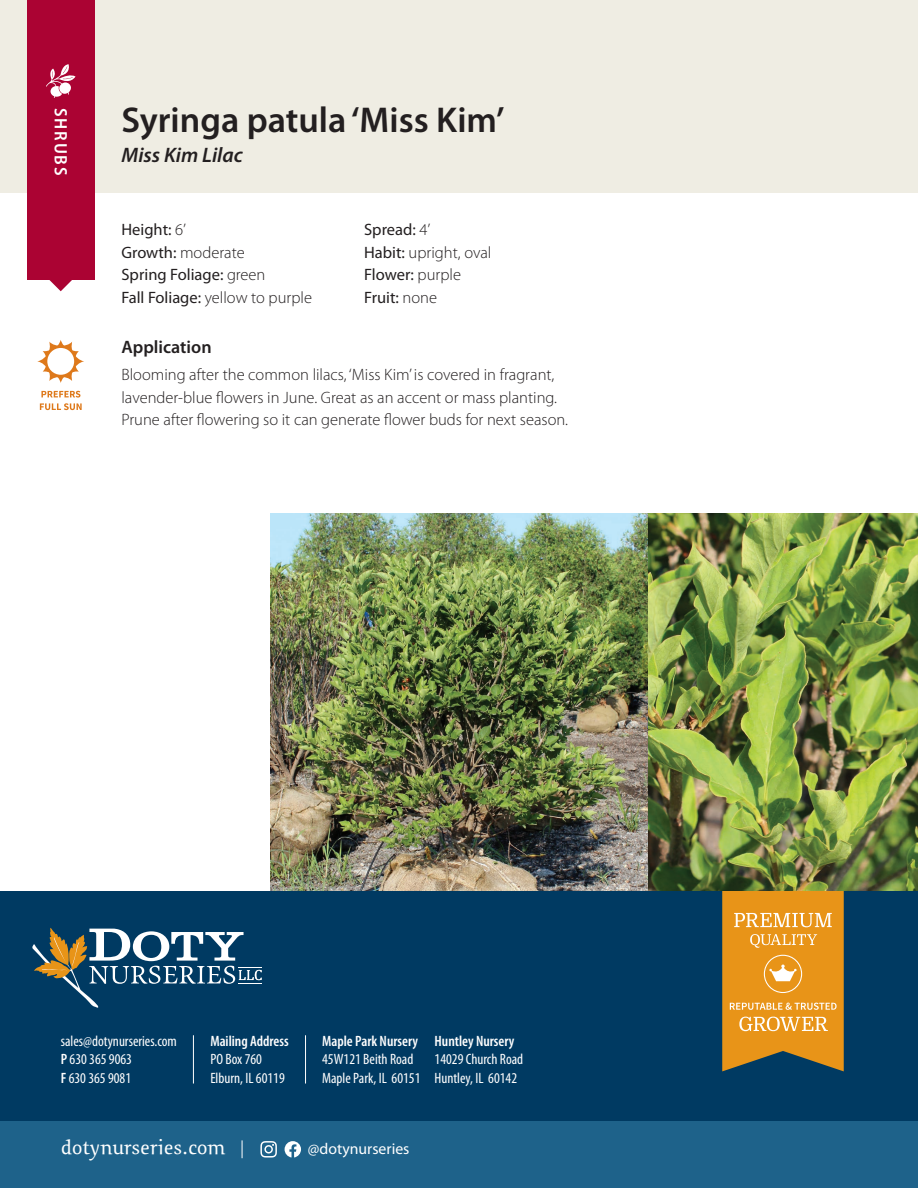
<style>
.page{position:relative;width:918px;height:1188px;background:#fff}
.page>*{position:absolute;margin:0;border:0;box-sizing:border-box;transform-origin:0 0}
.Plant_Title{font:600 36px "Myriad Pro";color:#231f20}
.t1{font:21px "Sovereign";color:#fff}
.Plant_botanical_name{font:italic 600 21px "Myriad Pro";color:#231f20}
.Application{font:600 18px "Myriad Pro";color:#231f20}
.t2{font:600 semi-condensed 18px "Myriad Pro";letter-spacing:.095em;color:#fff}
.Plant_specs-light{font:300 16.5px/22.5px "Myriad Pro";color:#231f20}
.Plant_specs-light-2{font:16.5px "Myriad Pro";color:#231f20}
.t3{font:15.75px "Myriad Pro";color:#fff}
.t4{font:condensed 15px/18.5px "Myriad Pro";color:#fff}
.t5{font:600 condensed 15px "Myriad Pro";color:#fff}
.s1{font-weight:300}
.s2{font-weight:400}
.s3{font-weight:600}
</style>
<div class="page">
<div style="left:0;top:0;width:918px;height:193px;background:#efede3"></div>
<svg style="left:49px;top:280px;width:23px;height:11px"></svg>
<div style="left:27px;top:0;width:67px;height:280px;background:#ab0333"></div>
<svg style="left:46px;top:64px;width:30px;height:34px"></svg>
<div style="left:0;top:891px;width:918px;height:243px;background:#003a62"></div>
<svg style="left:722px;top:891px;width:122px;height:180px;background:#dc972f"></svg>
<svg style="left:32px;top:928px;width:230px;height:80px"></svg>
<hr style="left:193px;top:1035px;width:1px;height:49px;background:#fff">
<hr style="left:305px;top:1035px;width:1px;height:49px;background:#fff">
<div style="left:0;top:1121px;width:918px;height:67px;background:#1e628a"></div>
<svg style="left:260px;top:1141px;width:17px;height:17px"></svg>
<svg style="left:285px;top:1141px;width:16px;height:16px"></svg>
<svg style="left:242px;top:1140px;width:1px;height:18px"></svg>
<svg style="left:40px;top:391px;width:42px;height:19px"></svg>
<svg style="left:37px;top:340px;width:47px;height:43px"></svg>
<img style="left:270px;top:513px;width:378px;height:378px">
<img style="left:648px;top:513px;width:270px;height:378px">
<p class="t2" style="left:71px;top:108px;width:69px;rotate:90deg">SHRUBS</p>
<p class="Plant_Title" style="left:122px;top:100px;width:385px">Syringa patula ‘Miss Kim’</p>
<p class="Plant_botanical_name" style="left:122px;top:144px;width:123px">Miss Kim Lilac</p>
<p class="Plant_specs-light-2" style="left:122px;top:221px;width:66px">Height: <span class="s1">6’</span></p>
<p class="Plant_specs-light" style="left:122px;top:241px;width:125px"><span class="s2">Growth:</span> moderate</p>
<p class="Plant_specs-light-2" style="left:122px;top:266px;width:145px">Spring Foliage: <span class="s1">green</span></p>
<p class="Plant_specs-light" style="left:122px;top:286px;width:192px"><span class="s2">Fall Foliage:</span> yellow to purple</p>
<p class="Plant_specs-light-2" style="left:364px;top:221px;width:68px">Spread: <span class="s1">4’</span></p>
<p class="Plant_specs-light" style="left:364px;top:241px;width:129px"><span class="s2">Habit:</span> upright, oval</p>
<p class="Plant_specs-light-2" style="left:364px;top:266px;width:98px">Flower: <span class="s1">purple</span></p>
<p class="Plant_specs-light-2" style="left:364px;top:288px;width:74px">Fruit: <span class="s1">none</span></p>
<p class="Application" style="left:122px;top:337px;width:92px">Application</p>
<p class="Plant_specs-light" style="left:122px;top:364px;width:448px">Blooming after the common lilacs, ‘Miss Kim’ is covered in fragrant, lavender-blue flowers in June. Great as an accent or mass planting.<br>Prune after flowering so it can generate flower buds for next season.</p>
<p class="t4" style="left:61px;top:1032px;width:118px">sales@dotynurseries.com<br><span class="s3">P</span> 630 365 9063<br><span class="s3">F</span> 630 365 9081</p>
<p class="t5" style="left:322px;top:1033px;width:97px">Maple Park Nursery</p>
<p class="t5" style="left:210px;top:1033px;width:80px">Mailing Address</p>
<p class="t4" style="left:210px;top:1051px;width:76px">PO Box 760<br>Elburn, IL 60119</p>
<p class="t4" style="left:322px;top:1051px;width:100px">45W121 Beith Road<br>Maple Park, IL 60151</p>
<p class="t5" style="left:435px;top:1033px;width:81px">Huntley Nursery</p>
<p class="t4" style="left:435px;top:1051px;width:90px">14029 Church Road<br>Huntley, IL 60142</p>
<p class="t1" style="left:61px;top:1134px;width:166px">dotynurseries.com</p>
<p class="t3" style="left:308px;top:1140px;width:103px">@dotynurseries</p>
</div>
